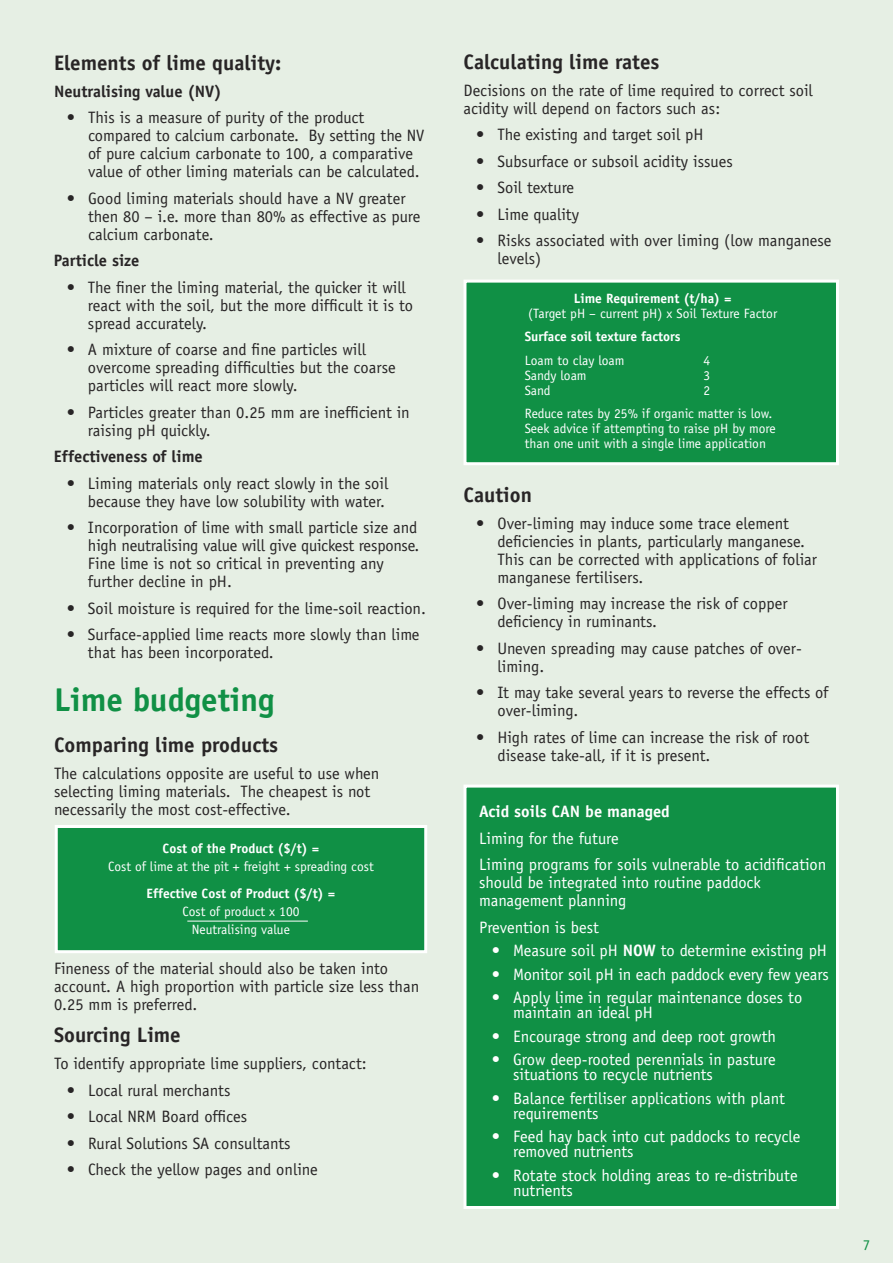
<style>
.page{position:relative;width:893px;height:1263px;background:#fff}
.page>*{position:absolute;margin:0;border:0;box-sizing:border-box;transform-origin:0 0}
.t1{font:700 33px "Officina Sans Std";color:#109045}
.t2{font:700 21px "Officina Sans Std";color:#282526}
.t3{font:16.5px/18px "Officina Sans Std";color:#282526}
.t4{font:16.5px/15px "Officina Sans Std";color:#fff}
.t5{font:700 16.5px "Officina Sans Std";color:#282526}
.t6{font:700 16.5px "Officina Sans Std";color:#fff}
.t7{font:15px "Officina Sans Std";color:#109045}
.t8{font:13.5px/23.5px "Officina Sans Std";color:#fff}
.t9{font:700 13.5px "Officina Sans Std";color:#fff}
.s1{font-weight:700}
</style>
<div class="page">
<div style="left:1px;top:0;width:892px;height:1263px;background:#e6efe4"></div>
<div style="left:463px;top:280px;width:376px;height:185px;background:#109045;border:3px solid #fff"></div>
<div style="left:463px;top:784px;width:376px;height:425px;background:#109045;border:3px solid #fff"></div>
<div style="left:55px;top:825px;width:372px;height:128px;background:#109045;border:3px solid #fff"></div>
<hr style="left:187px;top:921px;width:121px;height:1px;background:#fff">
<p class="t2" style="left:54px;top:50px;width:229px">Elements of lime quality:</p>
<p class="t5" style="left:54px;top:81px;width:169px">Neutralising value (NV)</p>
<p class="t3" style="left:88px;top:109px;width:338px;text-indent:-21px">• This is a measure of purity of the product compared to calcium carbonate. By setting the NV of pure calcium carbonate to 100, a comparative value of other liming materials can be calculated.</p>
<p class="t3" style="left:88px;top:189px;width:334px;text-indent:-21px">• Good liming materials should have a NV greater then 80 – i.e. more than 80% as effective as pure calcium carbonate.</p>
<p class="t5" style="left:54px;top:250px;width:87px">Particle size</p>
<p class="t3" style="left:88px;top:278px;width:327px;text-indent:-21px">• The finer the liming material, the quicker it will react with the soil, but the more difficult it is to spread accurately.</p>
<p class="t3" style="left:88px;top:341px;width:309px;text-indent:-21px">• A mixture of coarse and fine particles will overcome spreading difficulties but the coarse particles will react more slowly.</p>
<p class="t3" style="left:88px;top:403px;width:323px;text-indent:-21px">• Particles greater than 0.25 mm are inefficient in raising pH quickly.</p>
<p class="t5" style="left:54px;top:446px;width:150px">Effectiveness of lime</p>
<p class="t3" style="left:67px;top:474px;width:323px;text-align:right">• Liming materials only react slowly in the soil because they have low solubility with water.</p>
<p class="t3" style="left:88px;top:519px;width:333px;text-indent:-21px">• Incorporation of lime with small particle size and high neutralising value will give quickest response.<br>Fine lime is not so critical in preventing any further decline in pH.</p>
<p class="t3" style="left:67px;top:599px;width:361px">• Soil moisture is required for the lime-soil reaction.</p>
<p class="t3" style="left:88px;top:626px;width:333px;text-indent:-21px">• Surface-applied lime reacts more slowly than lime that has been incorporated.</p>
<h1 class="t1" style="left:54px;top:680px;width:222px">Lime budgeting</h1>
<p class="t2" style="left:54px;top:732px;width:226px">Comparing lime products</p>
<p class="t3" style="left:54px;top:764px;width:327px">The calculations opposite are useful to use when selecting liming materials. The cheapest is not necessarily the most cost-effective.</p>
<p class="t9" style="left:163px;top:840px;width:158px">Cost of the Product ($/t) =</p>
<p class="t8" style="left:108px;top:855px;width:267px">Cost of lime at the pit + freight + spreading cost</p>
<p class="t9" style="left:147px;top:885px;width:190px">Effective Cost of Product ($/t) =</p>
<p class="t8" style="left:182px;top:902px;width:119px;line-height:18px;text-align:center">Cost of product x 100<br>Neutralising value</p>
<p class="t3" style="left:54px;top:959px;width:367px">Fineness of the material should also be taken into account. A high proportion with particle size less than<br>0.25 mm is preferred.</p>
<p class="t2" style="left:54px;top:1022px;width:128px">Sourcing Lime</p>
<p class="t3" style="left:54px;top:1054px;width:314px">To identify appropriate lime suppliers, contact:</p>
<p class="t3" style="left:67px;top:1081px;width:165px">• Local rural merchants</p>
<p class="t3" style="left:67px;top:1107px;width:182px">• Local NRM Board offices</p>
<p class="t3" style="left:67px;top:1134px;width:225px">• Rural Solutions SA consultants</p>
<p class="t3" style="left:67px;top:1160px;width:253px">• Check the yellow pages and online</p>
<p class="t2" style="left:463px;top:49px;width:197px">Calculating lime rates</p>
<p class="t3" style="left:463px;top:81px;width:351px">Decisions on the rate of lime required to correct soil acidity will depend on factors such as:</p>
<p class="t3" style="left:476px;top:126px;width:229px">• The existing and target soil pH</p>
<p class="t3" style="left:476px;top:152px;width:258px">• Subsurface or subsoil acidity issues</p>
<p class="t3" style="left:476px;top:179px;width:99px">• Soil texture</p>
<p class="t3" style="left:476px;top:205px;width:104px">• Lime quality</p>
<p class="t3" style="left:497px;top:232px;width:336px;text-indent:-21px">• Risks associated with over liming (low manganese levels)</p>
<p class="t9" style="left:574px;top:290px;width:159px">Lime Requirement (t/ha) =</p>
<p class="t8" style="left:528px;top:302px;width:251px">(Target pH – current pH) x Soil Texture Factor</p>
<p class="t9" style="left:525px;top:328px;width:157px">Surface soil texture factors</p>
<p class="t8" style="left:525px;top:349px;width:101px">Loam to clay loam</p>
<p class="t8" style="left:703px;top:349px;width:8px">4</p>
<p class="t8" style="left:525px;top:364px;width:64px">Sandy loam</p>
<p class="t8" style="left:703px;top:364px;width:8px">3</p>
<p class="t8" style="left:525px;top:379px;width:28px">Sand</p>
<p class="t8" style="left:525px;top:379px;width:249px;text-indent:179px">2<br>Reduce rates by 25% if organic matter is low.</p>
<p class="t8" style="left:525px;top:421px;width:253px;line-height:15px">Seek advice if attempting to raise pH by more than one unit with a single lime application</p>
<p class="t2" style="left:463px;top:482px;width:70px">Caution</p>
<p class="t3" style="left:497px;top:514px;width:321px;text-indent:-21px">• Over-liming may induce some trace element deficiencies in plants, particularly manganese.<br>This can be corrected with applications of foliar manganese fertilisers.</p>
<p class="t3" style="left:497px;top:594px;width:292px;text-indent:-21px">• Over-liming may increase the risk of copper deficiency in ruminants.</p>
<p class="t3" style="left:497px;top:639px;width:306px;text-indent:-21px">• Uneven spreading may cause patches of over&shy;liming.</p>
<p class="t3" style="left:497px;top:683px;width:332px;text-indent:-21px">• It may take several years to reverse the effects of over-liming.</p>
<p class="t3" style="left:497px;top:728px;width:313px;text-indent:-21px">• High rates of lime can increase the risk of root disease take-all, if it is present.</p>
<p class="t6" style="left:479px;top:801px;width:192px">Acid soils CAN be managed</p>
<p class="t4" style="left:479px;top:825px;width:349px;line-height:26.5px">Liming for the future<br>Liming programs for soils vulnerable to acidification</p>
<p class="t4" style="left:479px;top:874px;width:283px;line-height:18px">should be integrated into routine paddock management planning</p>
<p class="t4" style="left:479px;top:920px;width:121px">Prevention is best</p>
<p class="t4" style="left:492px;top:943px;width:337px">• Measure soil pH <span class="s1">NOW</span> to determine existing pH</p>
<p class="t4" style="left:492px;top:966px;width:338px">• Monitor soil pH in each paddock every few years</p>
<p class="t4" style="left:513px;top:990px;width:291px;text-indent:-21px">• Apply lime in regular maintenance doses to maintain an ideal pH</p>
<p class="t4" style="left:492px;top:1028px;width:286px">• Encourage strong and deep root growth</p>
<p class="t4" style="left:513px;top:1052px;width:264px;text-indent:-21px">• Grow deep-rooted perennials in pasture situations to recycle nutrients</p>
<p class="t4" style="left:513px;top:1090px;width:273px;text-indent:-21px">• Balance fertiliser applications with plant requirements</p>
<p class="t4" style="left:513px;top:1129px;width:289px;text-indent:-21px">• Feed hay back into cut paddocks to recycle removed nutrients</p>
<p class="t4" style="left:513px;top:1167px;width:286px;text-indent:-21px">• Rotate stock holding areas to re-distribute nutrients</p>
<p class="t7" style="left:863px;top:1236px;width:9px">7</p>
</div>
